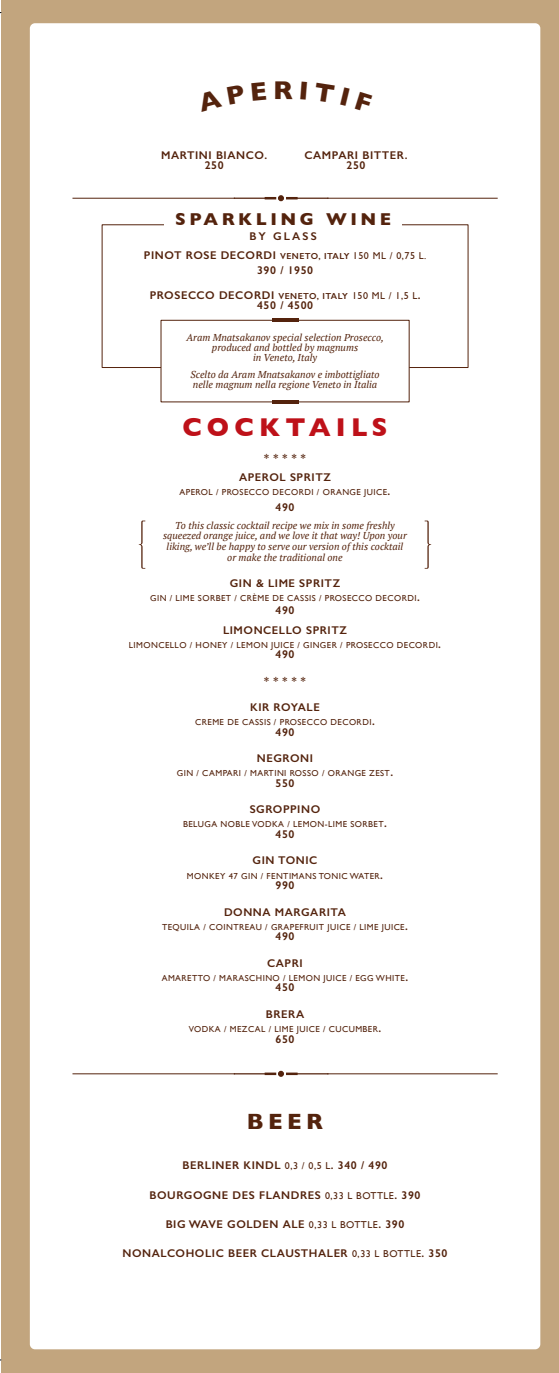
<style>
.page{position:relative;width:559px;height:1373px;background:#fff}
.page>*{position:absolute;margin:0;border:0;box-sizing:border-box;transform-origin:0 0}
.t1{font:700 26.25px "Gill Sans";letter-spacing:.195em;color:#be1119}
.t2{font:700 26.25px "Gill Sans";color:#54230d}
.t3{font:700 22.5px "Gill Sans";color:#54230d}
.t4{font:700 17.5px "Gill Sans";letter-spacing:.2em;color:#54230d}
.t5{font:600 11.25px/10px "Gill Sans";letter-spacing:.05em;color:#54230d;text-align:center}
.t6{font:italic 10px/10.6px "PT Serif";color:#54230d;text-align:center}
.t7{font:8.75px "Gill Sans";letter-spacing:.05em;color:#54230d}
.s1{font-size:8.75px}
.s2{font-weight:400;font-size:10px}
.s3{font-weight:600;font-size:11.25px}
</style>
<div class="page">
<div style="left:1px;top:0;width:558px;height:1372px;background:#c2a57e"></div>
<div style="left:30px;top:23px;width:510px;height:1325px;background:#fff;border-radius:5px"></div>
<hr style="left:72px;top:1073px;width:163px;height:1px;background:#54230d">
<hr style="left:234px;top:1072px;width:32px;height:2px;background:#54230d">
<hr style="left:327px;top:1073px;width:170px;height:1px;background:#54230d">
<hr style="left:296px;top:1072px;width:32px;height:2px;background:#54230d">
<svg style="left:265px;top:1070px;width:32px;height:6px"></svg>
<hr style="left:72px;top:198px;width:163px;height:1px;background:#54230d">
<hr style="left:234px;top:197px;width:32px;height:2px;background:#54230d">
<hr style="left:327px;top:198px;width:170px;height:1px;background:#54230d">
<hr style="left:296px;top:197px;width:32px;height:2px;background:#54230d">
<svg style="left:265px;top:195px;width:32px;height:6px"></svg>
<svg style="left:139px;top:520px;width:6px;height:48px"></svg>
<svg style="left:424px;top:520px;width:7px;height:48px"></svg>
<div style="left:161px;top:320px;width:248px;height:82px;background:#fff;border:1px solid #54230d"></div>
<hr style="left:272px;top:400px;width:26px;height:4px;background:#54230d">
<hr style="left:272px;top:318px;width:26px;height:4px;background:#54230d">
<h1 class="t2" style="left:273px;top:75px;width:21px">R</h1>
<p class="t5" style="left:161px;top:150px;width:108px">MARTINI BIANCO.<br>250</p>
<p class="t5" style="left:304px;top:150px;width:105px">CAMPARI BITTER.<br>250</p>
<h3 class="t4" style="left:175px;top:208px;width:30px">SPAR</h3>
<h3 class="t4" style="left:238px;top:208px;width:152px">KLI NG WI NE</h3>
<p class="t5" style="left:249px;top:231px;width:61px">BY G LASS</p>
<p class="t5" style="left:144px;top:247px;width:284px;line-height:15px">PINOT ROSE DECORD I <span class="s1">VENETO, ITALY</span> <span class="s2">150 ML / 0,75 L.<br></span>390 / 1950</p>
<p class="t5" style="left:150px;top:290px;width:272px">PROSECCO DECORD I <span class="s1">VENETO, ITALY</span> <span class="s2">150 МL / 1,5 L</span>.<br>450 / 4500</p>
<p class="t6" style="left:186px;top:332px;width:199px;line-height:10px">Aram Mnatsakanov special selection Prosecco, produced and bottled by magnums<br>in Veneto, Italy</p>
<p class="t6" style="left:190px;top:369px;width:191px;line-height:10px;text-align:left">Scelto da Aram Mnatsakanov e imbottigliato nelle magnum nella regione Veneto in Italia</p>
<h1 class="t1" style="left:182px;top:411px;width:124px">COC KTAI</h1>
<h1 class="t1" style="left:351px;top:411px;width:38px">LS</h1>
<p class="t5" style="left:239px;top:448px;width:93px;line-height:19.1px">* * * * *<br>APEROL SPRITZ</p>
<p class="t7" style="left:180px;top:487px;width:212px">APEROL / PROSECCO DECORD I / ORANGE JUICE<span class="s3">.</span></p>
<p class="t5" style="left:275px;top:502px;width:20px">490</p>
<p class="t6" style="left:163px;top:520px;width:245px">To this classic cocktail recipe we mix in some freshly squeezed orange juice, and we love it that way! Upon your liking, we’ll be happy to serve our version of this cocktail or make the traditional one</p>
<p class="t5" style="left:230px;top:578px;width:112px">GIN &amp; LIME SPRITZ</p>
<p class="t7" style="left:150px;top:593px;width:271px">GIN / LIME SORBET / CRÈME DE CASSIS / PROSECCO DECORDI<span class="s3">.</span></p>
<p class="t5" style="left:223px;top:600px;width:125px;line-height:19.1px">490<br>LIMONCELLO SPRITZ</p>
<p class="t7" style="left:129px;top:639px;width:313px">LIMONCELLO / HONEY / LEMON JUICE / GINGER / PROSECCO DECORDI<span class="s3">.</span></p>
<p class="t5" style="left:275px;top:649px;width:20px">490</p>
<p class="t5" style="left:264px;top:675px;width:43px">* * * * *</p>
<p class="t5" style="left:250px;top:702px;width:71px">KIR ROYALE</p>
<p class="t7" style="left:195px;top:717px;width:7px">CREME</p>
<p class="t7" style="left:227px;top:717px;width:33px">DE CASSIS</p>
<p class="t7" style="left:274px;top:717px;width:13px">/ PROSECCO</p>
<p class="t7" style="left:330px;top:717px;width:14px">DECOR</p>
<p class="t7" style="left:362px;top:717px;width:14px">DI<span class="s3">.</span></p>
<p class="t5" style="left:275px;top:726px;width:20px">490</p>
<p class="t5" style="left:257px;top:753px;width:58px">NEGRONI</p>
<p class="t7" style="left:177px;top:768px;width:218px">GIN / CAMPARI / MARTINI ROSSO / ORANGE ZEST<span class="s3">.</span></p>
<p class="t5" style="left:275px;top:778px;width:20px">550</p>
<p class="t5" style="left:250px;top:804px;width:72px">SGROPPINO</p>
<p class="t7" style="left:183px;top:819px;width:205px">BELUGA NOBLE VODKA / LEMON-LIME SORBET<span class="s3">.</span></p>
<p class="t5" style="left:275px;top:829px;width:20px">450</p>
<p class="t5" style="left:253px;top:855px;width:66px">GIN TONIC</p>
<p class="t7" style="left:187px;top:870px;width:198px">MONKEY 47 GIN / FENTIMANS TONIC WATER<span class="s3">.</span></p>
<p class="t5" style="left:275px;top:880px;width:20px">990</p>
<p class="t5" style="left:224px;top:906px;width:123px">DONNA MARGARITA</p>
<p class="t7" style="left:162px;top:921px;width:247px">TEQUILA / COINTREAU / GRAPEFRUIT JUICE / LIME JUICE<span class="s3">.</span></p>
<p class="t5" style="left:275px;top:931px;width:20px">490</p>
<p class="t5" style="left:267px;top:957px;width:37px">CAPRI</p>
<p class="t7" style="left:162px;top:972px;width:248px">AMARETTO / MARASCH INO / LEMON JUICE / EGG WH ITE<span class="s3">.</span></p>
<p class="t5" style="left:275px;top:982px;width:20px">450</p>
<p class="t5" style="left:266px;top:1008px;width:40px">BRERA</p>
<p class="t7" style="left:189px;top:1023px;width:194px">VODKA / MEZCAL / LIME JUICE / CUCUMBER<span class="s3">.</span></p>
<p class="t5" style="left:275px;top:1033px;width:20px">650</p>
<h2 class="t3" style="left:247px;top:1107px;width:40px">BEER</h2>
<p class="t5" style="left:182px;top:1159px;width:206px">BERLINER KINDL <span class="s2">0,3 / 0,5 L</span>. 340 / 490</p>
<p class="t5" style="left:149px;top:1189px;width:272px">BOURGOG NE D ES FLAND RES <span class="s2">0,33 L BOTTLE</span>. 390</p>
<p class="t5" style="left:166px;top:1218px;width:240px">BIG WAVE GOLDEN ALE <span class="s2">0,33 L BOTTLE</span>. 390</p>
<p class="t5" style="left:122px;top:1248px;width:326px">NONALCOHOLIC BEER CLAUSTHALER <span class="s2">0,33 L BOTTLE</span>. 350</p>
</div>
